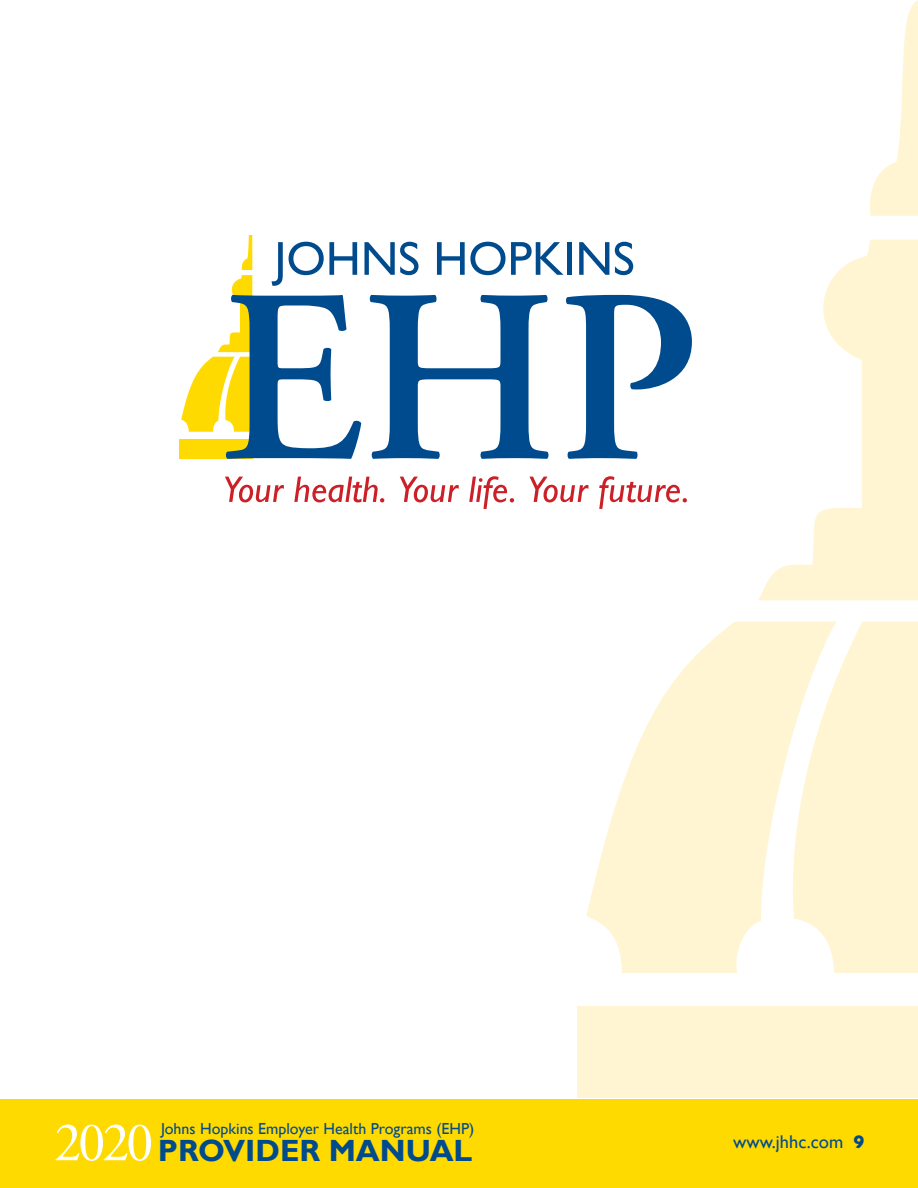
<style>
.page{position:relative;width:918px;height:1188px;background:#fff}
.page>*{position:absolute;margin:0;border:0;box-sizing:border-box;transform-origin:0 0}
.t1{font:55.8px "Adobe Garamond Pro";color:#fff}
.t2{font:700 30.75px "Gill Sans";color:#004b8d}
.t3{font:18.45px "Gill Sans";color:#004b8d}
.t4{font:15.9px "Gill Sans";color:#004b8d}
.s1{font-weight:700}
</style>
<div class="page">
<div style="left:0;top:1099px;width:918px;height:89px;background:#ffda00"></div>
<svg style="left:586px;top:622px;width:203px;height:351px;fill:#fff5d2"></svg>
<svg style="left:870px;top:0;width:48px;height:216px"></svg>
<svg style="left:758px;top:240px;width:160px;height:360px"></svg>
<svg style="left:789px;top:622px;width:129px;height:351px;background:#fff6d8"></svg>
<div style="left:578px;top:1006px;width:340px;height:92px;background:#fff5d2"></div>
<div style="left:179px;top:439px;width:73px;height:19px;background:#ffda00"></div>
<svg style="left:225px;top:477px;width:59px;height:25px"></svg>
<svg style="left:294px;top:477px;width:90px;height:25px"></svg>
<svg style="left:400px;top:477px;width:59px;height:25px"></svg>
<svg style="left:469px;top:476px;width:45px;height:33px"></svg>
<svg style="left:529px;top:477px;width:59px;height:25px"></svg>
<svg style="left:599px;top:476px;width:88px;height:33px"></svg>
<svg style="left:181px;top:236px;width:511px;height:223px"></svg>
<p class="t4" style="left:161px;top:1119px;width:315px">Johns Hopkins Employer Health Programs (EHP)</p>
<h2 class="t2" style="left:158px;top:1132px;width:316px">PROVIDER MANUAL</h2>
<h1 class="t1" style="left:54px;top:1109px;width:101px">2020</h1>
<p class="t3" style="left:733px;top:1131px;width:133px">www.jhhc.com <span class="s1">9</span></p>
</div>
